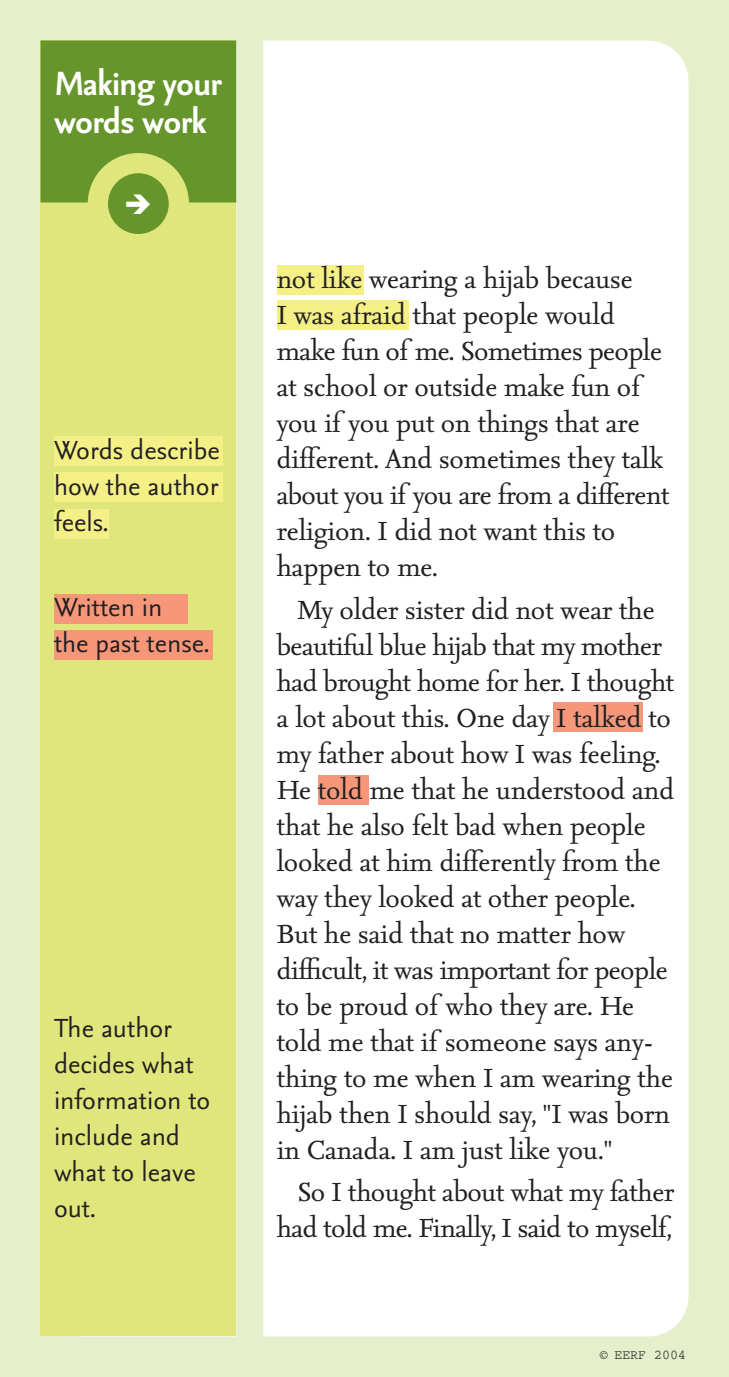
<style>
.page{position:relative;width:729px;height:1377px;background:#e5efcb}
.page>*{position:absolute;margin:0;border:0;box-sizing:border-box;transform-origin:0 0}
.t1{font:700 40.5px/38.2px "Seria Sans";letter-spacing:-.015em;color:#fff}
.t2{font:31.5px/36px "Seria";color:#231f20}
.t3{font:31.5px/36px "Seria Sans";color:#231f20}
.t4{font:13.5px "Courier";letter-spacing:-.01em;color:#231f20}
</style>
<div class="page">
<div style="left:236px;top:40px;width:452px;height:1296px;background:#fff"></div>
<div style="left:40px;top:40px;width:196px;height:1296px;background:#dfe67c"></div>
<div style="left:554px;top:702px;width:90px;height:29px;background:#f6977a"></div>
<div style="left:318px;top:775px;width:51px;height:29px;background:#f6977a"></div>
<div style="left:277px;top:300px;width:131px;height:30px;background:#f4f086"></div>
<div style="left:277px;top:266px;width:86px;height:29px;background:#f4f086"></div>
<div style="left:108px;top:173px;width:61px;height:61px;background:#66952c;border-radius:50%"></div>
<div style="left:54px;top:472px;width:169px;height:29px;background:#f4f086"></div>
<div style="left:54px;top:436px;width:169px;height:29px;background:#f4f086"></div>
<div style="left:54px;top:509px;width:55px;height:29px;background:#f4f086"></div>
<div style="left:54px;top:594px;width:134px;height:29px;background:#f6977a"></div>
<div style="left:54px;top:630px;width:159px;height:29px;background:#f6977a"></div>
<svg style="left:40px;top:40px;width:196px;height:174px"></svg>
<p class="t1" style="left:54px;top:61px;width:169px">Making your words work</p>
<p class="t3" style="left:54px;top:430px;width:167px;text-align:justify">Words describe how the author feels.</p>
<p class="t3" style="left:54px;top:587px;width:157px">Written in<br>the past tense.</p>
<p class="t3" style="left:54px;top:1008px;width:158px">The author decides what information to include and what to leave out.</p>
<p class="t2" style="left:277px;top:259px;width:394px">not like wearing a hijab because<br>I was afraid that people would make fun of me. Sometimes people at school or outside make fun of you if you put on things that are different. And sometimes they talk about you if you are from a different religion. I did not want this to happen to me.</p>
<p class="t2" style="left:277px;top:590px;width:399px;text-indent:20px">My older sister did not wear the beautiful blue hijab that my mother had brought home for her. I thought a lot about this. One day I talked to my father about how I was feeling.<br>He told me that he understood and that he also felt bad when people looked at him differently from the way they looked at other people.<br>But he said that no matter how difficult, it was important for people to be proud of who they are. He told me that if someone says any&shy;thing to me when I am wearing the hijab then I should say, "I was born in Canada. I am just like you."</p>
<p class="t2" style="left:277px;top:1172px;width:399px;text-align:right">So I thought about what my father had told me. Finally, I said to myself,</p>
<p class="t4" style="left:600px;top:1351px;width:88px">© EERF 2004</p>
</div>
